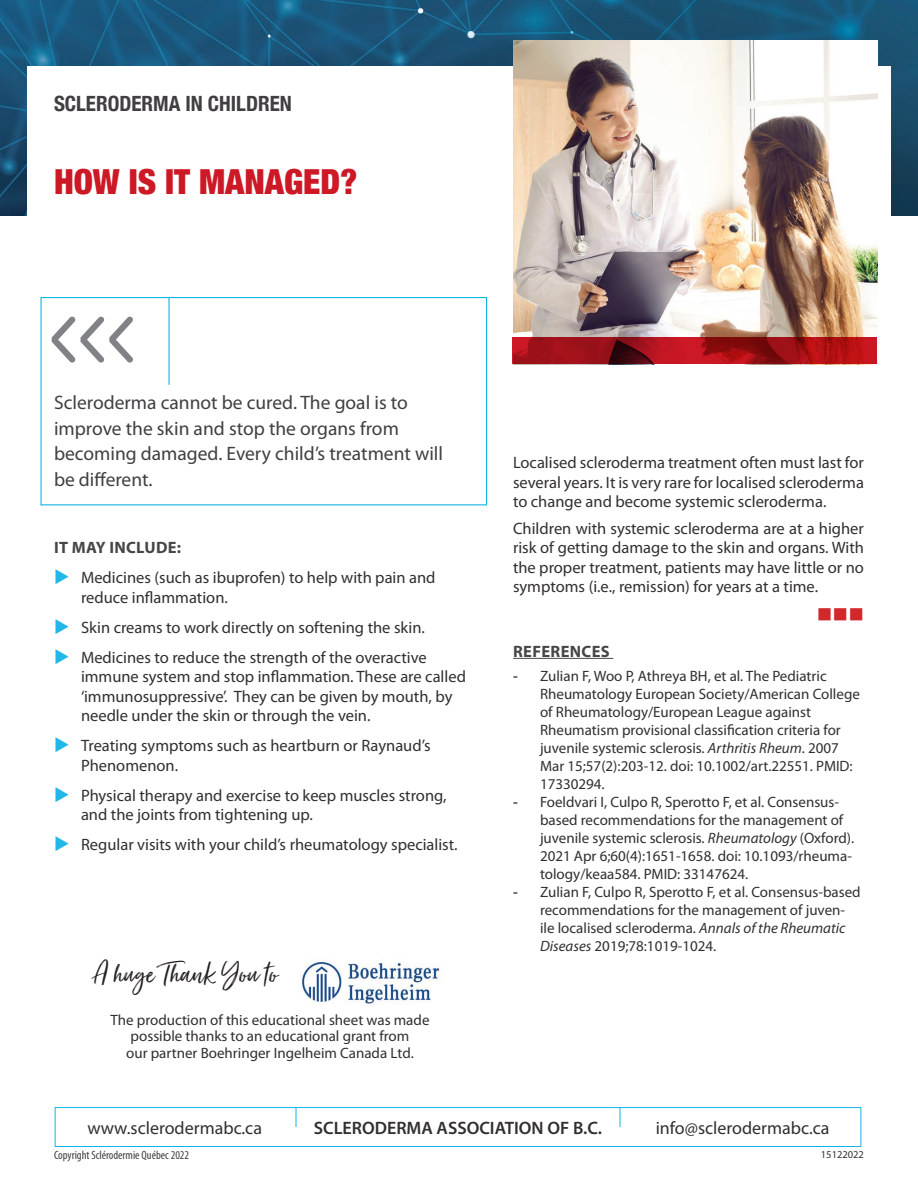
<style>
.page{position:relative;width:918px;height:1188px;background:#fff}
.page>*{position:absolute;margin:0;border:0;box-sizing:border-box;transform-origin:0 0}
.s-titre_retrospectiv{font:36px "Just Lovely";color:#231f20}
.s-titre-Section{font:900 condensed 34.5px "Helvetica Neue";color:#cd1825}
.Fiche_Titre{font:700 condensed 21px "Helvetica Neue";color:#413f41}
.contenu{font:21px "Wingdings";color:#d1282a}
.intro_box{font:19.5px/25.5px "Myriad Pro";color:#413f41}
.t1{font:18px "Myriad Pro";color:#312f30}
.t2{font:600 18px "Myriad Pro";color:#312f30}
.contenu_indent{font:16.5px/19.5px "Myriad Pro";color:#312f30}
.contenu-2{font:16.5px/19.5px "Myriad Pro";color:#312f30;text-align:justify}
.s-titre_1{font:700 16.5px "Myriad Pro";letter-spacing:.02em;color:#474647}
.contenu_indent-2{font:15px/18px "Myriad Pro";color:#312f30}
.Fiche_Titre-2{font:condensed 12px "Myriad Pro";color:#413f41}
.contenu_indent-3{font:10.5px "Myriad Pro";color:#312f30}
.s1{color:#21b7e9}
.s2{font-weight:600}
.s3{font-style:italic}
</style>
<div class="page">
<img style="left:0;top:0;width:918px;height:216px">
<div style="left:55px;top:1107px;width:806px;height:40px;border:1px solid #13b4e8"></div>
<svg style="left:296px;top:1107px;width:1px;height:20px"></svg>
<svg style="left:620px;top:1107px;width:1px;height:20px"></svg>
<div style="left:27px;top:66px;width:864px;height:668px;background:#fff"></div>
<img style="left:513px;top:40px;width:365px;height:324px">
<svg style="left:512px;top:338px;width:365px;height:26px;background:#a01017"></svg>
<div style="left:41px;top:297px;width:446px;height:208px;border:1px solid #13b4e8"></div>
<hr style="left:168px;top:297px;width:2px;height:88px;background:#13b4e8">
<svg style="left:52px;top:316px;width:81px;height:47px"></svg>
<hr style="left:513px;top:658px;width:100px;height:1px;background:#474647">
<img style="left:301px;top:961px;width:139px;height:43px">
<p class="Fiche_Titre" style="left:54px;top:87px;width:239px">SCLERODERMA IN CHILDREN</p>
<p class="s-titre-Section" style="left:54px;top:153px;width:305px">HOW IS IT MANAGED?</p>
<p class="intro_box" style="left:54px;top:389px;width:391px">Scleroderma cannot be cured. The goal is to improve the skin and stop the organs from becoming damaged. Every child’s treatment will be different.</p>
<p class="s-titre_1" style="left:54px;top:537px;width:128px">IT MAY INCLUDE:</p>
<p class="contenu_indent" style="left:81px;top:568px;width:356px;text-indent:-27px"><span class="s1">◆</span> Medicines (such as ibuprofen) to help with pain and reduce inflammation.</p>
<p class="contenu_indent" style="left:54px;top:617px;width:373px"><span class="s1">◆</span> Skin creams to work directly on softening the skin.</p>
<p class="contenu_indent" style="left:81px;top:647px;width:387px;text-indent:-27px"><span class="s1">◆</span> Medicines to reduce the strength of the overactive immune system and stop inflammation. These are called ‘immunosuppressive’. They can be given by mouth, by needle under the skin or through the vein.</p>
<p class="contenu_indent" style="left:81px;top:736px;width:351px;text-indent:-27px"><span class="s1">◆</span> Treating symptoms such as heartburn or Raynaud’s<br>Phenomenon.</p>
<p class="contenu_indent" style="left:81px;top:785px;width:367px;text-indent:-27px"><span class="s1">◆</span> Physical therapy and exercise to keep muscles strong, and the joints from tightening up.</p>
<p class="contenu_indent" style="left:54px;top:835px;width:405px"><span class="s1">◆</span> Regular visits with your child’s rheumatology specialist.</p>
<p class="s-titre_retrospectiv" style="left:93px;top:952px;width:186px">A huge Thank You to</p>
<p class="contenu_indent-2" style="left:110px;top:1011px;width:321px;line-height:16.5px;text-align:center">The production of this educational sheet was made possible thanks to an educational grant from<br>our partner Boehringer Ingelheim Canada Ltd.</p>
<p class="contenu-2" style="left:513px;top:453px;width:353px">Localised scleroderma treatment often must last for several years. It is very rare for localised scleroderma to change and become systemic scleroderma.</p>
<p class="contenu-2" style="left:513px;top:518px;width:353px">Children with systemic scleroderma are at a higher risk of getting damage to the skin and organs. With the proper treatment, patients may have little or no symptoms (i.e., remission) for years at a time.</p>
<p class="contenu" style="left:817px;top:603px;width:49px">■■■</p>
<p class="s-titre_1" style="left:513px;top:640px;width:98px">REFERENCES</p>
<p class="contenu_indent-2" style="left:540px;top:667px;width:321px;text-indent:-27px"><span class="s2">-</span> Zulian F, Woo P, Athreya BH, et al. The Pediatric Rheumatology European Society/American College of Rheumatology/European League against Rheumatism provisional classification criteria for juvenile systemic sclerosis. <span class="s3">Arthritis Rheum</span>. 2007<br>Mar 15;57(2):203-12. doi: 10.1002/art.22551. PMID:<br>17330294.</p>
<p class="contenu_indent-2" style="left:540px;top:793px;width:316px;text-indent:-27px"><span class="s2">-</span> Foeldvari I, Culpo R, Sperotto F, et al. Consensus&shy;based recommendations for the management of juvenile systemic sclerosis. <span class="s3">Rheumatology</span> (Oxford).<br>2021 Apr 6;60(4):1651-1658. doi: 10.1093/rheuma&shy;tology/keaa584. PMID: 33147624.</p>
<p class="contenu_indent-2" style="left:540px;top:883px;width:322px;text-indent:-27px"><span class="s2">-</span> Zulian F, Culpo R, Sperotto F, et al. Consensus-based recommendations for the management of juven&shy;ile localised scleroderma. <span class="s3">Annals of the Rheumatic Diseases</span> 2019;78:1019-1024.</p>
<p class="t1" style="left:87px;top:1117px;width:176px">www.sclerodermabc.ca</p>
<p class="t2" style="left:314px;top:1116px;width:290px">SCLERODERMA ASSOCIATION OF B.C.</p>
<p class="t1" style="left:656px;top:1117px;width:175px">info@sclerodermabc.ca</p>
<p class="Fiche_Titre-2" style="left:54px;top:1148px;width:137px">Copyright Sclérodermie Québec 2022</p>
<p class="contenu_indent-3" style="left:821px;top:1148px;width:45px">15122022</p>
</div>
